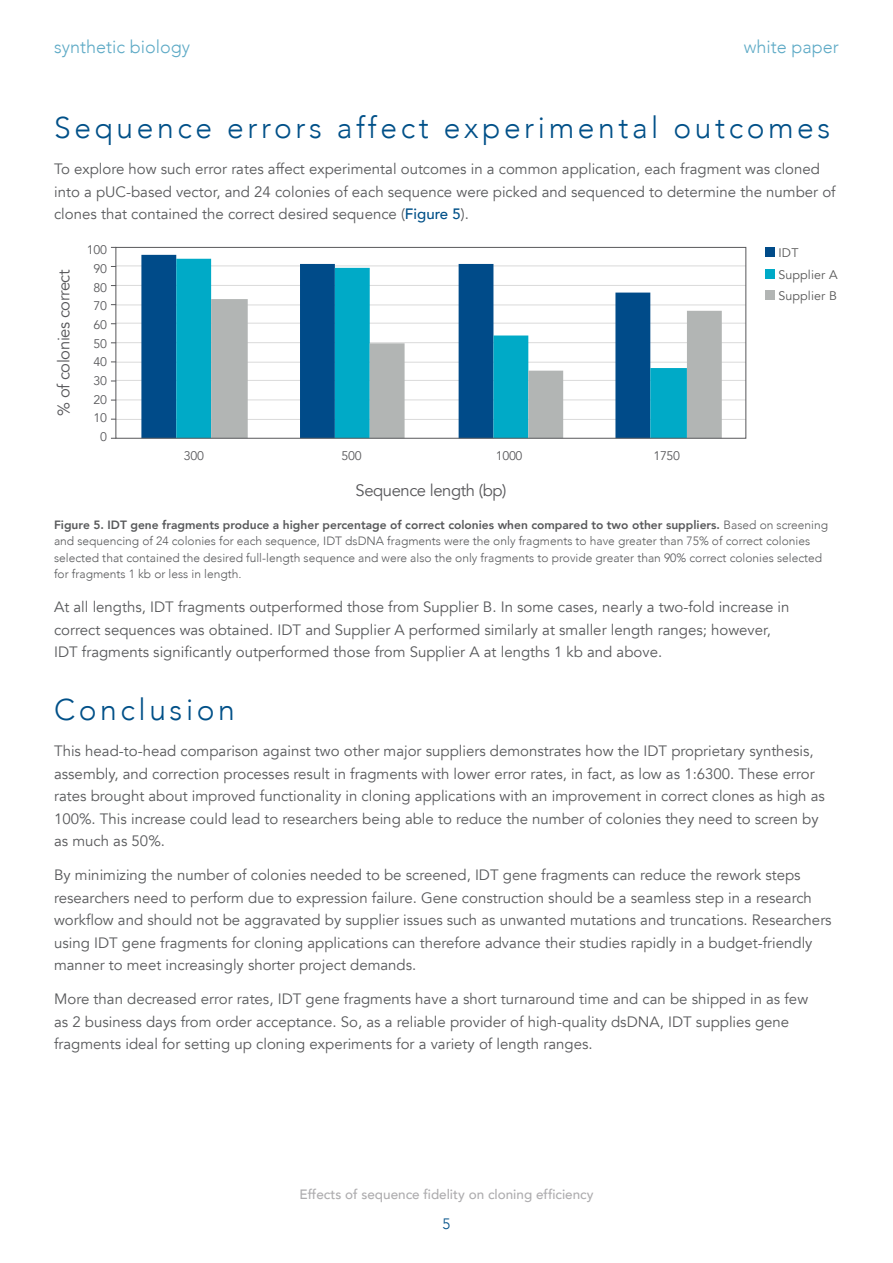
<style>
.page{position:relative;width:893px;height:1263px;background:#fff}
.page>*{position:absolute;margin:0;border:0;box-sizing:border-box;transform-origin:0 0}
.t1{font:300 30px "Avenir";letter-spacing:.12em;color:#005088}
.t2{font:300 18px "Avenir";color:#5eaac6}
.t3{font:16.65px "Avenir";letter-spacing:-.025em;color:#58585b}
.t4{font:15px/22.5px "Avenir";color:#58595b}
.t5{font:300 15px "Avenir";color:#005088}
.t6{font:500 13.5px "Avenir";color:#aeadaf}
.t7{font:12.45px/18.8px "Avenir";letter-spacing:-.025em;color:#58585b}
.t8{font:12.45px/22.4px "Avenir";letter-spacing:.01em;color:#585858}
.t9{font:300 12px/16.5px "Avenir";color:#58595b}
.s1{font-weight:500;color:#005088}
.s2{font-weight:800}
</style>
<div class="page">
<hr style="left:116px;top:419px;width:630px;height:1px;background:#dadada">
<hr style="left:116px;top:399px;width:630px;height:1px;background:#dadada">
<hr style="left:116px;top:380px;width:630px;height:1px;background:#dadada">
<hr style="left:116px;top:362px;width:630px;height:1px;background:#dadada">
<hr style="left:116px;top:342px;width:630px;height:1px;background:#dadada">
<hr style="left:116px;top:323px;width:630px;height:1px;background:#dadada">
<hr style="left:116px;top:304px;width:630px;height:1px;background:#dadada">
<hr style="left:116px;top:285px;width:630px;height:1px;background:#dadada">
<hr style="left:116px;top:265px;width:630px;height:1px;background:#dadada">
<div style="left:765px;top:247px;width:10px;height:10px;background:#004b89"></div>
<div style="left:765px;top:269px;width:10px;height:10px;background:#00aac7"></div>
<div style="left:765px;top:290px;width:10px;height:10px;background:#b2b5b4"></div>
<div style="left:141px;top:255px;width:70px;height:182px;background:#004b89"></div>
<svg style="left:176px;top:259px;width:511px;height:178px"></svg>
<svg style="left:211px;top:299px;width:511px;height:138px"></svg>
<div style="left:115px;top:247px;width:631px;height:192px;border:1px solid #58585b"></div>
<p class="t2" style="left:54px;top:36px;width:138px">synthetic biology</p>
<p class="t2" style="left:744px;top:36px;width:97px">white paper</p>
<h1 class="t1" style="left:54px;top:110px;width:778px">Sequence errors affect experimental outcomes</h1>
<p class="t4" style="left:54px;top:158px;width:783px">To explore how such error rates affect experimental outcomes in a common application, each fragment was cloned into a pUC-based vector, and 24 colonies of each sequence were picked and sequenced to determine the number of clones that contained the correct desired sequence (<span class="s1">Figure 5</span>).</p>
<p class="t3" style="left:54px;top:416px;width:148px;rotate:-90deg">% of colonies correct</p>
<p class="t7" style="left:87px;top:241px;width:22px">100</p>
<p class="t8" style="left:778px;top:241px;width:61px">IDT<br>Supplier A</p>
<p class="t8" style="left:778px;top:284px;width:60px">Supplier B</p>
<p class="t7" style="left:93px;top:259px;width:15px">90</p>
<p class="t7" style="left:93px;top:278px;width:15px">80<br>70</p>
<p class="t7" style="left:94px;top:315px;width:15px">60</p>
<p class="t7" style="left:94px;top:334px;width:15px">50</p>
<p class="t7" style="left:94px;top:353px;width:15px">40</p>
<p class="t7" style="left:94px;top:372px;width:15px">30</p>
<p class="t7" style="left:94px;top:390px;width:15px">20</p>
<p class="t7" style="left:94px;top:409px;width:15px">10</p>
<p class="t7" style="left:100px;top:428px;width:8px">0</p>
<p class="t7" style="left:184px;top:446px;width:22px">300</p>
<p class="t7" style="left:341px;top:446px;width:22px">500</p>
<p class="t7" style="left:496px;top:446px;width:28px">1000</p>
<p class="t7" style="left:653px;top:446px;width:28px">1750</p>
<p class="t3" style="left:356px;top:480px;width:152px">Sequence length (bp)</p>
<p class="t9" style="left:54px;top:516px;width:776px"><span class="s2">Figure 5. IDT gene fragments produce a higher percentage of correct colonies when compared to two other suppliers.</span> Based on screening and sequencing of 24 colonies for each sequence, IDT dsDNA fragments were the only fragments to have greater than 75% of correct colonies selected that contained the desired full-length sequence and were also the only fragments to provide greater than 90% correct colonies selected for fragments 1 kb or less in length.</p>
<p class="t4" style="left:54px;top:596px;width:737px">At all lengths, IDT fragments outperformed those from Supplier B. In some cases, nearly a two-fold increase in correct sequences was obtained. IDT and Supplier A performed similarly at smaller length ranges; however,<br>IDT fragments significantly outperformed those from Supplier A at lengths 1 kb and above.</p>
<h1 class="t1" style="left:54px;top:692px;width:182px">Conclusion</h1>
<p class="t4" style="left:54px;top:740px;width:772px">This head-to-head comparison against two other major suppliers demonstrates how the IDT proprietary synthesis, assembly, and correction processes result in fragments with lower error rates, in fact, as low as 1:6300. These error rates brought about improved functionality in cloning applications with an improvement in correct clones as high as 100%. This increase could lead to researchers being able to reduce the number of colonies they need to screen by as much as 50%.</p>
<p class="t4" style="left:54px;top:864px;width:779px">By minimizing the number of colonies needed to be screened, IDT gene fragments can reduce the rework steps researchers need to perform due to expression failure. Gene construction should be a seamless step in a research workflow and should not be aggravated by supplier issues such as unwanted mutations and truncations. Researchers using IDT gene fragments for cloning applications can therefore advance their studies rapidly in a budget-friendly manner to meet increasingly shorter project demands.</p>
<p class="t4" style="left:54px;top:988px;width:755px">More than decreased error rates, IDT gene fragments have a short turnaround time and can be shipped in as few as 2 business days from order acceptance. So, as a reliable provider of high-quality dsDNA, IDT supplies gene fragments ideal for setting up cloning experiments for a variety of length ranges.</p>
<p class="t6" style="left:299px;top:1182px;width:296px">Effects of sequence fidelity on cloning efficiency</p>
<p class="t5" style="left:443px;top:1214px;width:9px">5</p>
</div>
